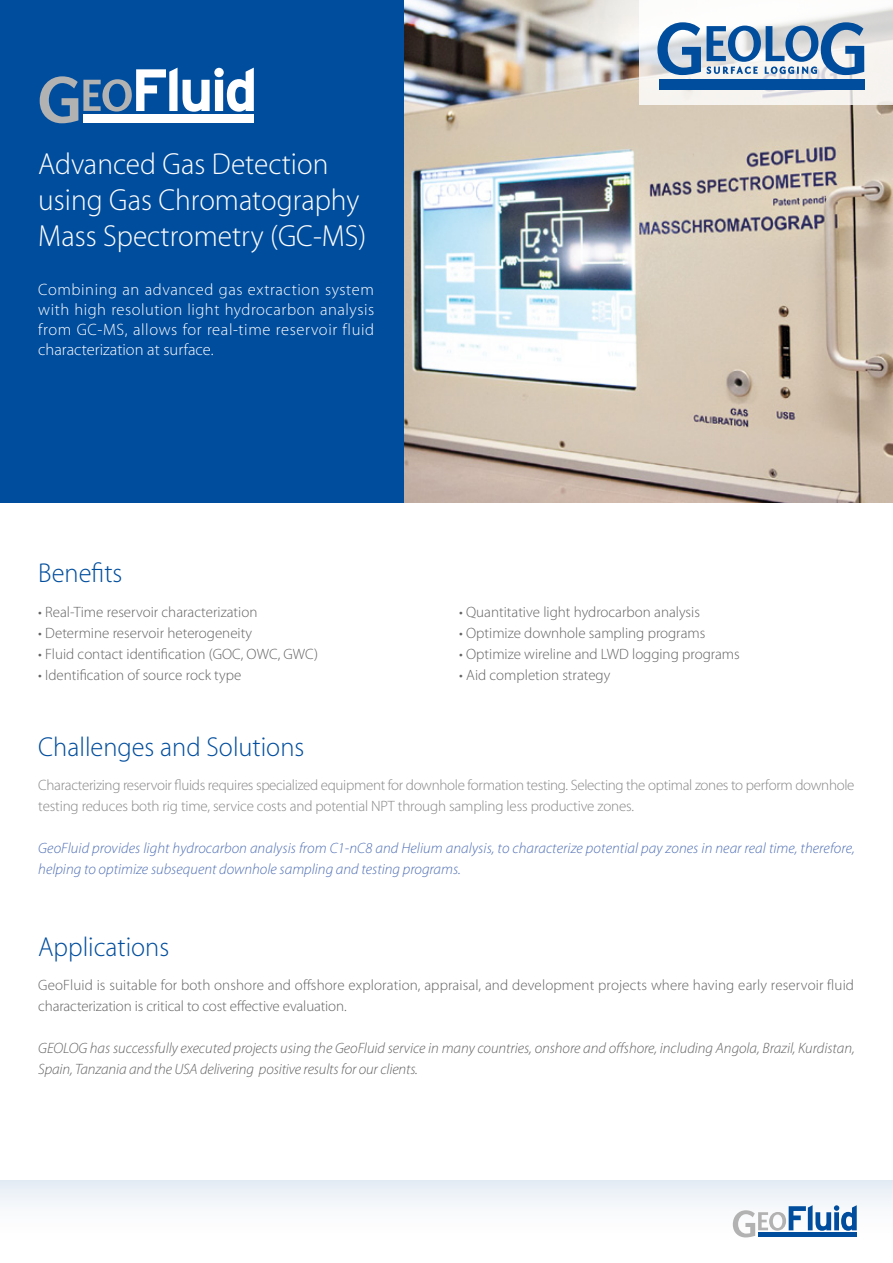
<style>
.page{position:relative;width:893px;height:1263px;background:#fff}
.page>*{position:absolute;margin:0;border:0;box-sizing:border-box;transform-origin:0 0}
.t1{font:100 30px/36px "Myriad Set Pro";color:#fff}
.t2{font:100 27px "Myriad Set Pro";color:#004d9d}
.t3{font:300 16.5px/20.1px "Myriad Pro";letter-spacing:.01em;color:#fff;text-align:justify}
.t4{font:300 15px/21px "Myriad Pro";color:#646363}
.t5{font:300 15px/21px "Myriad Pro";letter-spacing:-.02em;color:#878787}
.t6{font:italic 300 15px/21px "Myriad Pro";letter-spacing:-.005em;color:#646363}
.t7{font:italic 300 15px/21px "Myriad Pro";letter-spacing:.005em;color:#5070b5}
</style>
<div class="page">
<img style="left:404px;top:0;width:489px;height:503px">
<div style="left:0;top:0;width:404px;height:503px;background:#004d9d"></div>
<svg style="left:639px;top:0;width:254px;height:105px"></svg>
<div style="left:0;top:1180px;width:893px;height:83px;background:linear-gradient(to bottom,#eaf0f6,#fff)"></div>
<svg style="left:657px;top:22px;width:44px;height:53px"></svg>
<svg style="left:707px;top:22px;width:157px;height:53px"></svg>
<div style="left:659px;top:79px;width:205px;height:10px;background:#004d9d"></div>
<svg style="left:733px;top:1205px;width:124px;height:32px"></svg>
<div style="left:758px;top:1232px;width:99px;height:5px;background:#004d9d"></div>
<svg style="left:40px;top:68px;width:214px;height:55px"></svg>
<div style="left:83px;top:114px;width:171px;height:8px;background:#fff"></div>
<h1 class="t1" style="left:38px;top:144px;width:330px">Advanced Gas Detection using Gas Chromatography<br>Mass Spectrometry (GC-MS)</h1>
<p class="t3" style="left:38px;top:280px;width:337px">Combining an advanced gas extraction system with high resolution light hydrocarbon analysis from GC-MS, allows for real-time reservoir fluid characterization at surface.</p>
<h2 class="t2" style="left:38px;top:553px;width:86px">Benefits</h2>
<p class="t4" style="left:38px;top:601px;width:221px">• Real-Time reservoir characterization</p>
<p class="t4" style="left:38px;top:622px;width:215px">• Determine reservoir heterogeneity</p>
<p class="t4" style="left:38px;top:643px;width:281px">• Fluid contact identification (GOC, OWC, GWC)</p>
<p class="t4" style="left:38px;top:664px;width:204px">• Identification of source rock type</p>
<h2 class="t2" style="left:38px;top:726px;width:268px">Challenges and Solutions</h2>
<p class="t4" style="left:459px;top:601px;width:242px">• Quantitative light hydrocarbon analysis</p>
<p class="t4" style="left:459px;top:622px;width:248px">• Optimize downhole sampling programs</p>
<p class="t4" style="left:459px;top:643px;width:282px">• Optimize wireline and LWD logging programs</p>
<p class="t4" style="left:459px;top:664px;width:153px">• Aid completion strategy</p>
<p class="t5" style="left:38px;top:774px;width:818px">Characterizing reservoir fluids requires specialized equipment for downhole formation testing. Selecting the optimal zones to perform downhole testing reduces both rig time, service costs and potential NPT through sampling less productive zones.</p>
<p class="t7" style="left:38px;top:838px;width:818px">GeoFluid provides light hydrocarbon analysis from C1-nC8 and Helium analysis, to characterize potential pay zones in near real time, therefore, helping to optimize subsequent downhole sampling and testing programs.</p>
<h2 class="t2" style="left:38px;top:926px;width:133px">Applications</h2>
<p class="t4" style="left:38px;top:975px;width:817px">GeoFluid is suitable for both onshore and offshore exploration, appraisal, and development projects where having early reservoir fluid characterization is critical to cost effective evaluation.</p>
<p class="t6" style="left:38px;top:1038px;width:818px">GEOLOG has successfully executed projects using the GeoFluid service in many countries, onshore and offshore, including Angola, Brazil, Kurdistan,<br>Spain, Tanzania and the USA delivering positive results for our clients.</p>
</div>
